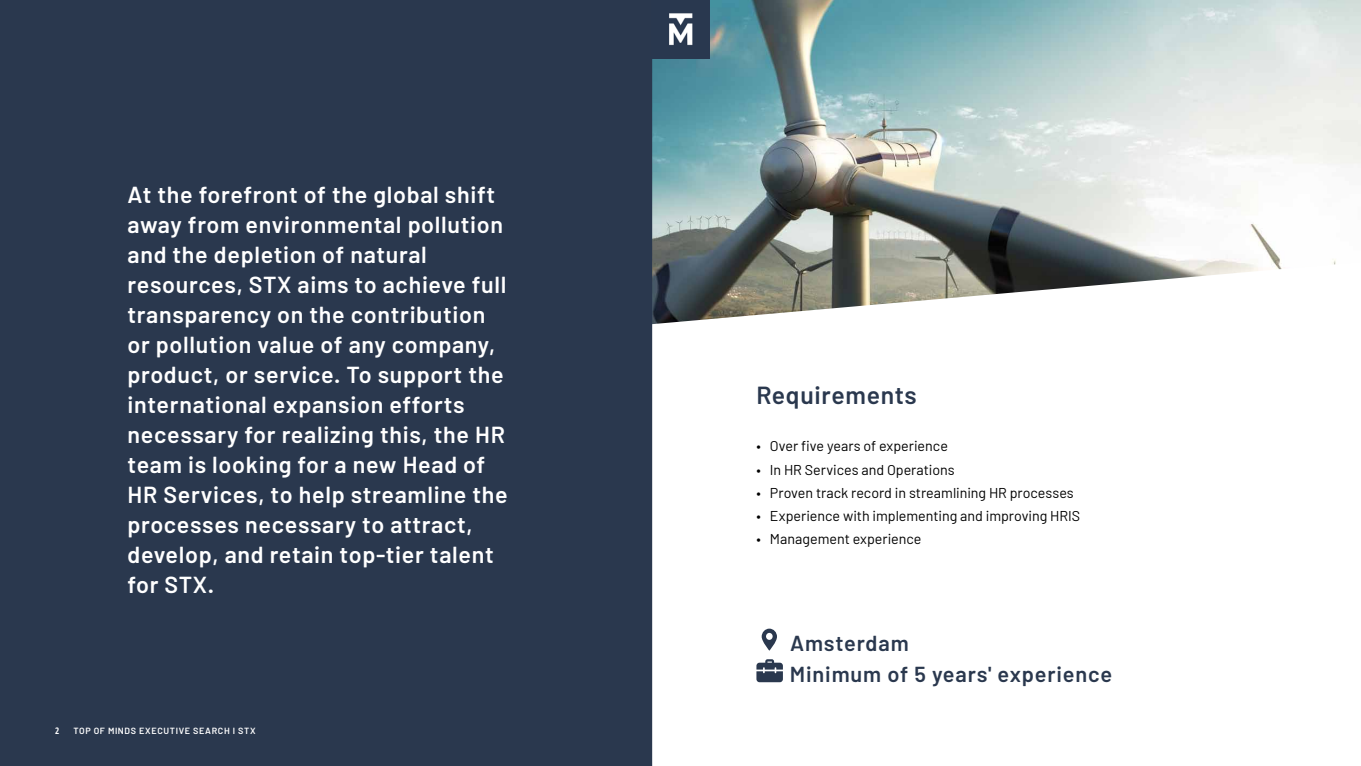
<style>
.page{position:relative;width:1361px;height:766px;background:#fff}
.page>*{position:absolute;margin:0;border:0;box-sizing:border-box;transform-origin:0 0}
.t1{font:600 24.75px "Barlow";letter-spacing:.025em;color:#2a384e}
.t2{font:600 23.25px/30px "Barlow";letter-spacing:.03em;color:#fff}
.t3{font:600 21.75px/31.5px "Barlow";letter-spacing:.04em;color:#2a384e}
.t4{font:14.25px "Barlow";color:#000}
.t5{font:600 9px "Barlow";letter-spacing:.07em;color:#fff}
.t6{font:700 condensed 9px "Open Sans";color:#fff}
</style>
<div class="page">
<img style="left:652px;top:0;width:708px;height:262px">
<svg style="left:652px;top:262px;width:684px;height:503px"></svg>
<div style="left:0;top:0;width:652px;height:765px;background:#2a384e"></div>
<img style="left:652px;top:0;width:57px;height:58px">
<svg style="left:761px;top:628px;width:16px;height:22px"></svg>
<svg style="left:756px;top:659px;width:27px;height:23px"></svg>
<p class="t2" style="left:127px;top:179px;width:382px">At the forefront of the global shift away from environmental pollution and the depletion of natural resources, STX aims to achieve full transparency on the contribution or pollution value of any company, product, or service. To support the international expansion efforts necessary for realizing this, the HR team is looking for a new Head of<br>HR Services, to help streamline the processes necessary to attract, develop, and retain top-tier talent for STX.</p>
<p class="t6" style="left:55px;top:724px;width:6px">2</p>
<p class="t5" style="left:73px;top:725px;width:184px">TOP OF MINDS EXECUTIVE SEARCH I STX</p>
<p class="t1" style="left:756px;top:379px;width:162px">Requirements</p>
<p class="t4" style="left:756px;top:436px;width:193px">• Over five years of experience</p>
<p class="t4" style="left:756px;top:459px;width:200px">• In HR Services and Operations</p>
<p class="t4" style="left:756px;top:482px;width:319px">• Proven track record in streamlining HR processes</p>
<p class="t4" style="left:756px;top:505px;width:325px">• Experience with implementing and improving HRIS</p>
<p class="t4" style="left:756px;top:528px;width:167px">• Management experience</p>
<p class="t3" style="left:790px;top:626px;width:324px">Amsterdam<br>Minimum of 5 years' experience</p>
</div>
